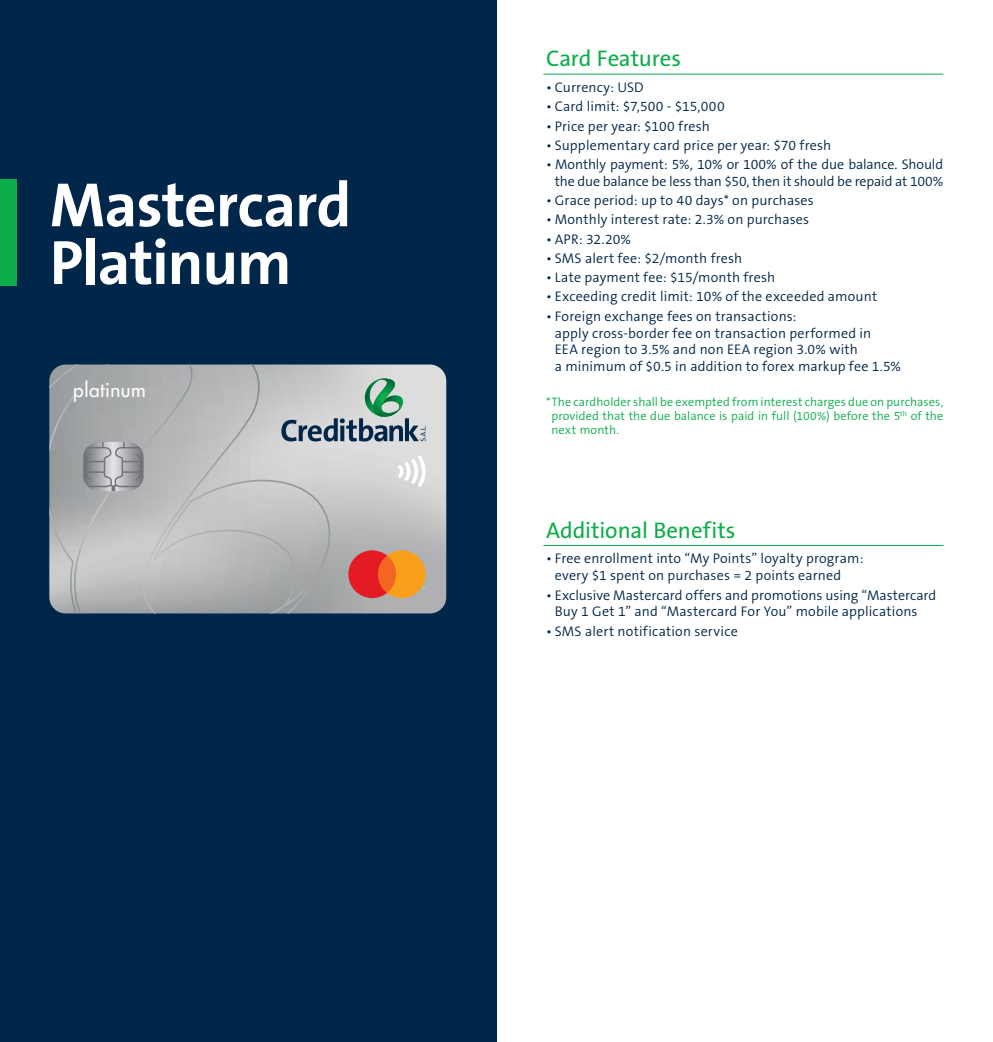
<style>
.page{position:relative;width:993px;height:1042px;background:#fff}
.page>*{position:absolute;margin:0;border:0;box-sizing:border-box;transform-origin:0 0}
.t1{font:700 63px/57.8px "The Sans B Plus W7";letter-spacing:-.02em;color:#fff}
.t2{font:22.75px "The Sans B Plus W5 Plain";color:#0cad4a}
.t3{font:19.07px "Futura";letter-spacing:.025em;color:#fff}
.t4{font:300 14px/16.8px "The Sans B Plus W4";letter-spacing:.01em;color:#002649}
.t5{font:300 12.25px/14px "The Sans B Plus W4";letter-spacing:.01em;color:#0cad4a;text-align:justify}
</style>
<div class="page">
<div style="left:0;top:0;width:496px;height:1042px;background:#002649"></div>
<div style="left:0;top:180px;width:16px;height:106px;background:#0cad4a"></div>
<hr style="left:543px;top:74px;width:400px;height:1px;background:#0cad4a">
<hr style="left:543px;top:545px;width:400px;height:1px;background:#0cad4a">
<svg style="left:335px;top:364px;width:111px;height:249px;background:#c5c5c7"></svg>
<svg style="left:49px;top:364px;width:286px;height:249px;background:#b5b6b8"></svg>
<svg style="left:83px;top:442px;width:60px;height:49px;background:#a1a2a5"></svg>
<svg style="left:281px;top:378px;width:144px;height:63px;background:#a4b4b4"></svg>
<svg style="left:348px;top:550px;width:77px;height:48px;background:#e46b37"></svg>
<svg style="left:397px;top:455px;width:28px;height:32px"></svg>
<h1 class="t1" style="left:50px;top:176px;width:303px">Mastercard<br>Platinum</h1>
<h3 class="t3" style="left:73px;top:377px;width:74px">platinum</h3>
<h2 class="t2" style="left:546px;top:44px;width:136px">Card Features</h2>
<p class="t4" style="left:546px;top:79px;width:99px">• Currency: USD</p>
<p class="t4" style="left:546px;top:98px;width:180px">• Card limit: $7,500 - $15,000</p>
<p class="t4" style="left:546px;top:118px;width:165px">• Price per year: $100 fresh</p>
<p class="t4" style="left:546px;top:137px;width:286px">• Supplementary card price per year: $70 fresh</p>
<p class="t4" style="left:546px;top:156px;width:398px;text-align:right">• Monthly payment: 5%, 10% or 100% of the due balance. Should the due balance be less than $50, then it should be repaid at 100%</p>
<p class="t4" style="left:546px;top:192px;width:269px">• Grace period: up to 40 days* on purchases</p>
<p class="t4" style="left:546px;top:211px;width:264px">• Monthly interest rate: 2.3% on purchases</p>
<p class="t4" style="left:546px;top:231px;width:86px">• APR: 32.20%</p>
<p class="t4" style="left:546px;top:250px;width:198px">• SMS alert fee: $2/month fresh</p>
<p class="t4" style="left:546px;top:269px;width:230px">• Late payment fee: $15/month fresh</p>
<p class="t4" style="left:546px;top:288px;width:332px">• Exceeding credit limit: 10% of the exceeded amount</p>
<p class="t4" style="left:554px;top:308px;width:347px;text-indent:-9px">• Foreign exchange fees on transactions:<br>apply cross-border fee on transaction performed in<br>EEA region to 3.5% and non EEA region 3.0% with<br>a minimum of $0.5 in addition to forex markup fee 1.5%</p>
<p class="t5" style="left:551px;top:395px;width:393px;text-indent:-5px">*The cardholder shall be exempted from interest charges due on purchases, provided that the due balance is paid in full (100%) before the 5<sup>th</sup> of the next month.</p>
<h2 class="t2" style="left:546px;top:515px;width:191px">Additional Benefits</h2>
<p class="t4" style="left:554px;top:550px;width:310px;text-indent:-9px">• Free enrollment into “My Points” loyalty program: every $1 spent on purchases = 2 points earned</p>
<p class="t4" style="left:554px;top:586px;width:383px;text-indent:-9px">• Exclusive Mastercard offers and promotions using “Mastercard<br>Buy 1 Get 1” and “Mastercard For You” mobile applications</p>
<p class="t4" style="left:546px;top:622px;width:193px">• SMS alert notification service</p>
</div>
